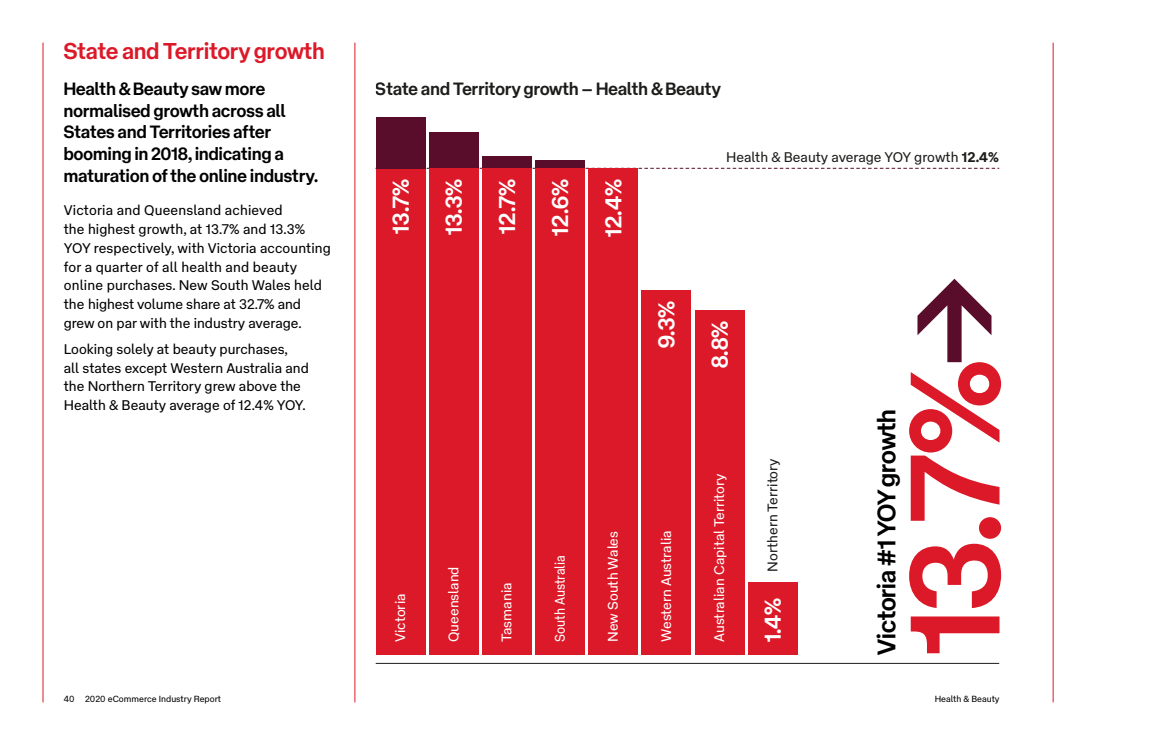
<style>
.page{position:relative;width:1159px;height:745px;background:#fff}
.page>*{position:absolute;margin:0;border:0;box-sizing:border-box;transform-origin:0 0}
.t1{font:700 125px "AP Type Display";color:#dc1928}
.t2{font:700 25px "AP Type Display";color:#000}
.t3{font:700 22.5px "AP Type Display";letter-spacing:.01em;color:#fff}
.Page_Heading{font:700 22.5px "AP Type Display";letter-spacing:.01em;color:#dc1928}
.Introduction{font:700 17.5px/21.9px "AP Type Display";letter-spacing:.01em;color:#000}
.t4{font:700 17.5px "AP Type Display";letter-spacing:.01em;color:#1d1d1b}
.Body_Copy{font:13.75px/18.8px "AP Type Text";color:#000}
.t5{font:13.75px "AP Type Text";color:#fff}
.t6{font:13.75px "AP Type Text";color:#1d1d1b}
.t7{font:13.75px "AP Type Text";color:#fff;scale:.91 1}
.t8{font:8.75px "AP Type Text";color:#000}
.s1{font-weight:700}
.s2{font-family:"AP Type Display";font-weight:700;font-size:22.5px;color:#fff}
.s3{color:#590d2b}
</style>
<div class="page">
<hr style="left:43px;top:43px;width:1px;height:659px;background:#dc1928">
<hr style="left:354px;top:43px;width:1px;height:659px;background:#dc1928">
<hr style="left:376px;top:662px;width:623px;height:1px;background:#1d1d1b">
<img style="left:376px;top:117px;width:623px;height:538px">
<hr style="left:1052px;top:43px;width:1px;height:659px;background:#dc1928">
<p class="Page_Heading" style="left:64px;top:32px;width:262px">State and Territory growth</p>
<p class="Introduction" style="left:64px;top:76px;width:256px">Health &amp; Beauty saw more normalised growth across all<br>States and Territories after booming in 2018, indicating a maturation of the online industry.</p>
<p class="Body_Copy" style="left:64px;top:199px;width:269px">Victoria and Queensland achieved<br>the highest growth, at 13.7% and 13.3% YOY respectively, with Victoria accounting for a quarter of all health and beauty online purchases. New South Wales held the highest volume share at 32.7% and grew on par with the industry average.</p>
<p class="Body_Copy" style="left:64px;top:338px;width:247px">Looking solely at beauty purchases,<br>all states except Western Australia and the Northern Territory grew above the Health &amp; Beauty average of 12.4% YOY.</p>
<p class="t8" style="left:64px;top:691px;width:159px">40 2020 eCommerce Industry Report</p>
<p class="t4" style="left:376px;top:74px;width:346px">State and Territory growth – Health &amp; Beauty</p>
<h3 class="t3" style="left:382px;top:233px;width:56px;rotate:-90deg">13.7%</h3>
<p class="t5" style="left:389px;top:641px;width:50px;rotate:-90deg">Victoria</p>
<h3 class="t3" style="left:435px;top:235px;width:57px;rotate:-90deg">13.3%</h3>
<h3 class="t3" style="left:488px;top:233px;width:56px;rotate:-90deg">12.7%</h3>
<h3 class="t3" style="left:541px;top:235px;width:58px;rotate:-90deg">12.6%</h3>
<h3 class="t3" style="left:594px;top:237px;width:59px;rotate:-90deg">12.4%</h3>
<h3 class="t3" style="left:648px;top:348px;width:49px;rotate:-90deg">9.3%</h3>
<p class="t5" style="left:442px;top:641px;width:77px;rotate:-90deg">Queensland</p>
<p class="t5" style="left:495px;top:641px;width:61px;rotate:-90deg">Tasmania</p>
<p class="t7" style="left:548px;top:641px;width:97px;rotate:-90deg">South Australia</p>
<p class="t5" style="left:601px;top:641px;width:112px;rotate:-90deg">New South Wales</p>
<p class="t5" style="left:655px;top:641px;width:113px;rotate:-90deg">Western Australia</p>
<p class="t6" style="left:726px;top:145px;width:274px">Health &amp; Beauty average YOY growth <span class="s1">12.4%</span></p>
<h3 class="t3" style="left:701px;top:368px;width:49px;rotate:-90deg">8.8%</h3>
<p class="t5" style="left:708px;top:641px;width:170px;rotate:-90deg">Australian Capital Territory</p>
<p class="t6" style="left:761px;top:641px;width:185px;rotate:-90deg"><span class="s2">1.4%</span> Northern Territory</p>
<p class="t2" style="left:865px;top:654px;width:246px;rotate:-90deg">Victoria #1 YOY growth</p>
<p class="t1" style="left:851px;top:654px;width:378px;rotate:-90deg">13.7%<span class="s3">→</span></p>
<p class="t8" style="left:934px;top:691px;width:66px">Health &amp; Beauty</p>
</div>
